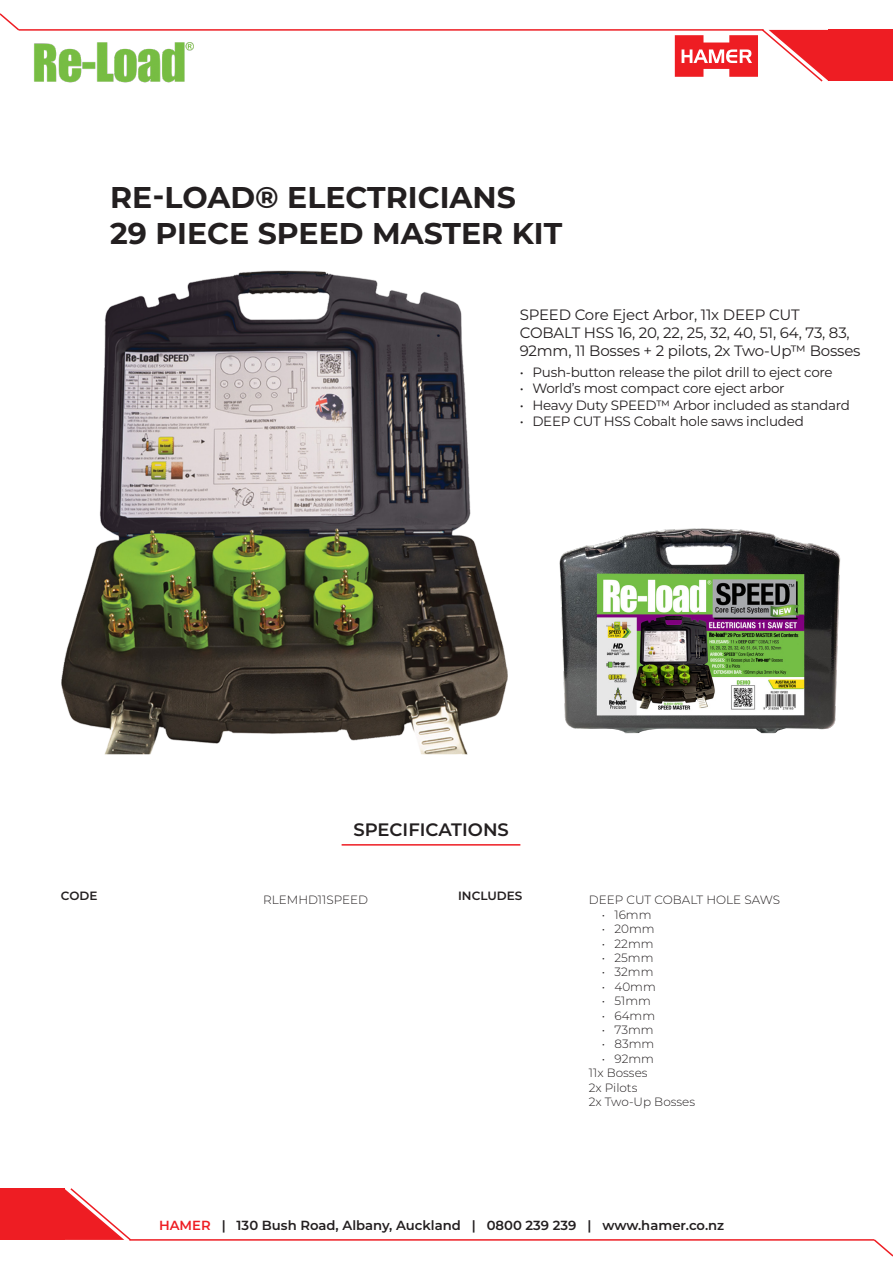
<style>
.page{position:relative;width:893px;height:1263px;background:#fff}
.page>*{position:absolute;margin:0;border:0;box-sizing:border-box;transform-origin:0 0}
.t1{font:700 30px/36px "Montserrat";color:#231f20}
.t2{font:600 18px "Montserrat";color:#231f20}
.t3{font:15px/18px "Montserrat";letter-spacing:-.015em;color:#231f20}
.t4{font:13.5px "Montserrat";letter-spacing:-.02em;color:#231f20}
.t5{font:600 13.2px "Montserrat";color:#231f20}
.t6{font:300 12px/14.4px "Montserrat";color:#231f20}
.t7{font:600 12px "Montserrat";color:#231f20}
.s1{color:#ee1d23}
</style>
<div class="page">
<img style="left:61px;top:270px;width:447px;height:485px">
<div style="left:0;top:1189px;width:65px;height:51px;background:#ee1d23"></div>
<svg style="left:872px;top:1239px;width:21px;height:18px"></svg>
<hr style="left:129px;top:1239px;width:745px;height:1px;background:#ee1d23">
<svg style="left:65px;top:1188px;width:68px;height:53px"></svg>
<hr style="left:342px;top:844px;width:178px;height:2px;background:#ee1d23">
<div style="left:828px;top:30px;width:65px;height:51px;background:#ee1d23"></div>
<svg style="left:0;top:13px;width:19px;height:18px"></svg>
<hr style="left:19px;top:29px;width:744px;height:2px;background:#ee1d23">
<img style="left:34px;top:42px;width:160px;height:41px">
<svg style="left:675px;top:29px;width:153px;height:53px"></svg>
<img style="left:559px;top:528px;width:282px;height:206px">
<h1 class="t1" style="left:110px;top:177px;width:454px">RE-LOAD® ELECTRICIANS<br>29 PIECE SPEED MASTER KIT</h1>
<p class="t3" style="left:520px;top:305px;width:342px">SPEED Core Eject Arbor, 11x DEEP CUT<br>COBALT HSS 16, 20, 22, 25, 32, 40, 51, 64, 73, 83,<br>92mm, 11 Bosses + 2 pilots, 2x Two-Up™ Bosses</p>
<p class="t4" style="left:520px;top:363px;width:314px">• Push-button release the pilot drill to eject core</p>
<p class="t4" style="left:520px;top:379px;width:267px">• World’s most compact core eject arbor</p>
<p class="t4" style="left:520px;top:396px;width:332px">• Heavy Duty SPEED™ Arbor included as standard</p>
<p class="t4" style="left:520px;top:412px;width:286px">• DEEP CUT HSS Cobalt hole saws included</p>
<p class="t7" style="left:61px;top:887px;width:38px">CODE</p>
<h2 class="t2" style="left:353px;top:816px;width:157px">SPECIFICATIONS</h2>
<p class="t6" style="left:263px;top:892px;width:106px">RLEMHD11SPEED</p>
<p class="t7" style="left:458px;top:887px;width:66px">INCLUDES</p>
<p class="t6" style="left:589px;top:892px;width:193px">DEEP CUT COBALT HOLE SAWS</p>
<p class="t6" style="left:602px;top:907px;width:51px">• 16mm</p>
<p class="t6" style="left:602px;top:921px;width:54px">• 20mm</p>
<p class="t6" style="left:602px;top:936px;width:53px">• 22mm</p>
<p class="t6" style="left:602px;top:950px;width:53px">• 25mm</p>
<p class="t6" style="left:602px;top:964px;width:53px">• 32mm</p>
<p class="t6" style="left:602px;top:979px;width:56px">• 40mm</p>
<p class="t6" style="left:602px;top:993px;width:51px">• 51mm</p>
<p class="t6" style="left:602px;top:1008px;width:55px">• 64mm</p>
<p class="t6" style="left:602px;top:1022px;width:53px">• 73mm</p>
<p class="t6" style="left:602px;top:1036px;width:54px">• 83mm</p>
<p class="t6" style="left:589px;top:1051px;width:108px;text-indent:13px">• 92mm<br>11x Bosses<br>2x Pilots<br>2x Two-Up Bosses</p>
<p class="t5" style="left:159px;top:1215px;width:567px"><span class="s1">HAMER</span> | 130 Bush Road, Albany, Auckland | 0800 239 239 | www.hamer.co.nz</p>
</div>
